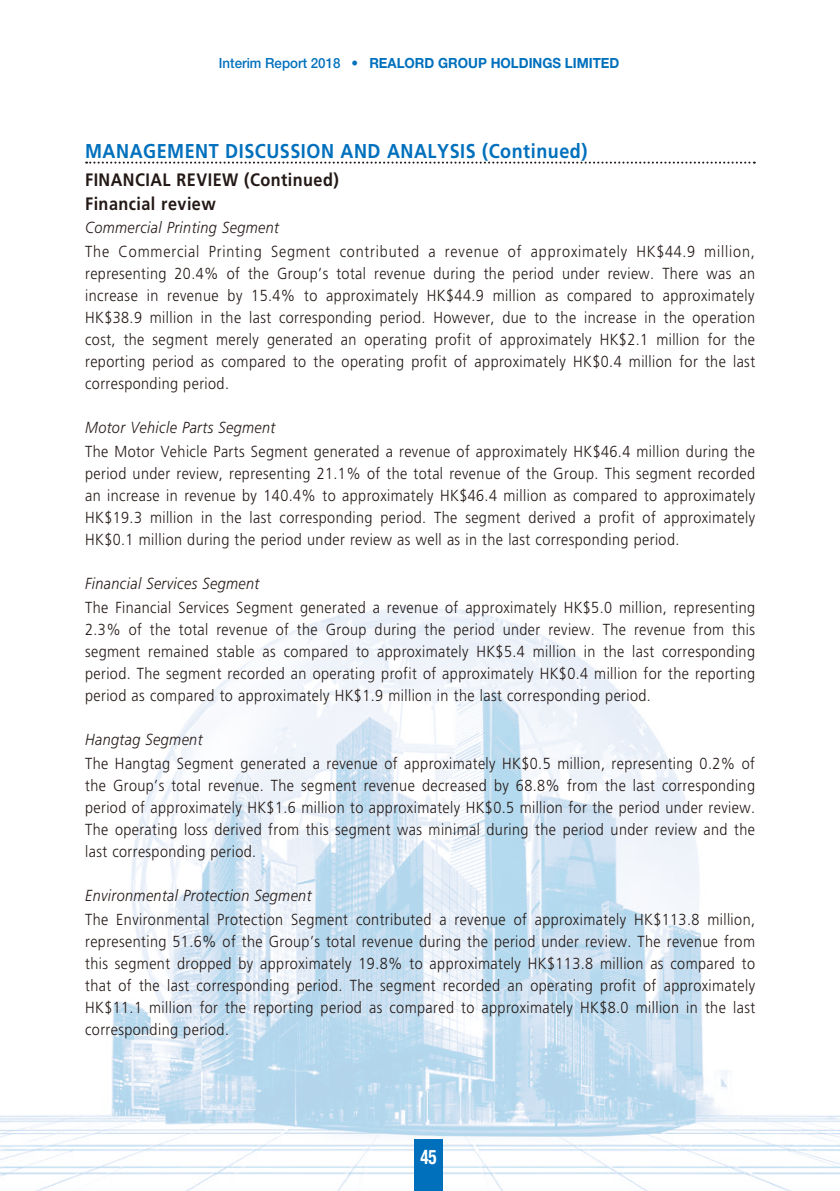
<style>
.page{position:relative;width:840px;height:1191px;background:#fff}
.page>*{position:absolute;margin:0;border:0;box-sizing:border-box;transform-origin:0 0}
.t1{font:700 20px "Frutiger LT Std";letter-spacing:.03em;color:#0070bd;scale:.9 1}
.t2{font:700 condensed 20px "Helvetica Neue LT Std";color:#fff;scale:.85 1}
.t3{font:700 18px/24px "Frutiger LT Std";letter-spacing:.03em;color:#231916;scale:.9 1}
.t4{font:300 16px/22px "Frutiger LT Std";letter-spacing:.03em;color:#231916;text-align:justify;scale:.9 1}
.t5{font:italic 300 16px "Frutiger LT Std";letter-spacing:.03em;color:#231916;scale:.9 1}
.t6{font:700 14px "Helvetica Neue LT Std";color:#0070bd;scale:.95 1}
.s1{font-weight:500}
</style>
<div class="page">
<img style="left:0;top:161px;width:839px;height:1030px">
<div style="left:414px;top:1140px;width:28px;height:51px;background:#0070bd"></div>
<svg style="left:86px;top:162px;width:668px;height:2px"></svg>
<p class="t6" style="left:219px;top:55px;width:423px"><span class="s1">Interim Report 2018 •</span> REALORD GROUP HOLDINGS LIMITED</p>
<p class="t1" style="left:85px;top:139px;width:559px">MANAGEMENT DISCUSSION AND ANALYSIS (Continued)</p>
<p class="t3" style="left:85px;top:168px;width:283px">FINANCIAL REVIEW (Continued)<br>Financial review</p>
<p class="t5" style="left:85px;top:218px;width:217px">Commercial Printing Segment</p>
<p class="t4" style="left:85px;top:240px;width:745px">The Commercial Printing Segment contributed a revenue of approximately HK$44.9 million, representing 20.4% of the Group’s total revenue during the period under review. There was an increase in revenue by 15.4% to approximately HK$44.9 million as compared to approximately HK$38.9 million in the last corresponding period. However, due to the increase in the operation cost, the segment merely generated an operating profit of approximately HK$2.1 million for the reporting period as compared to the operating profit of approximately HK$0.4 million for the last corresponding period.</p>
<p class="t5" style="left:85px;top:418px;width:213px">Motor Vehicle Parts Segment</p>
<p class="t4" style="left:85px;top:440px;width:745px">The Motor Vehicle Parts Segment generated a revenue of approximately HK$46.4 million during the period under review, representing 21.1% of the total revenue of the Group. This segment recorded an increase in revenue by 140.4% to approximately HK$46.4 million as compared to approximately HK$19.3 million in the last corresponding period. The segment derived a profit of approximately HK$0.1 million during the period under review as well as in the last corresponding period.</p>
<p class="t5" style="left:85px;top:574px;width:195px">Financial Services Segment</p>
<p class="t4" style="left:85px;top:596px;width:745px">The Financial Services Segment generated a revenue of approximately HK$5.0 million, representing 2.3% of the total revenue of the Group during the period under review. The revenue from this segment remained stable as compared to approximately HK$5.4 million in the last corresponding period. The segment recorded an operating profit of approximately HK$0.4 million for the reporting period as compared to approximately HK$1.9 million in the last corresponding period.</p>
<p class="t5" style="left:85px;top:730px;width:132px">Hangtag Segment</p>
<p class="t4" style="left:85px;top:752px;width:745px">The Hangtag Segment generated a revenue of approximately HK$0.5 million, representing 0.2% of the Group’s total revenue. The segment revenue decreased by 68.8% from the last corresponding period of approximately HK$1.6 million to approximately HK$0.5 million for the period under review.<br>The operating loss derived from this segment was minimal during the period under review and the last corresponding period.</p>
<p class="t5" style="left:85px;top:886px;width:253px">Environmental Protection Segment</p>
<p class="t4" style="left:85px;top:908px;width:745px">The Environmental Protection Segment contributed a revenue of approximately HK$113.8 million, representing 51.6% of the Group’s total revenue during the period under review. The revenue from this segment dropped by approximately 19.8% to approximately HK$113.8 million as compared to that of the last corresponding period. The segment recorded an operating profit of approximately HK$11.1 million for the reporting period as compared to approximately HK$8.0 million in the last corresponding period.</p>
<p class="t2" style="left:420px;top:1144px;width:21px">45</p>
</div>
